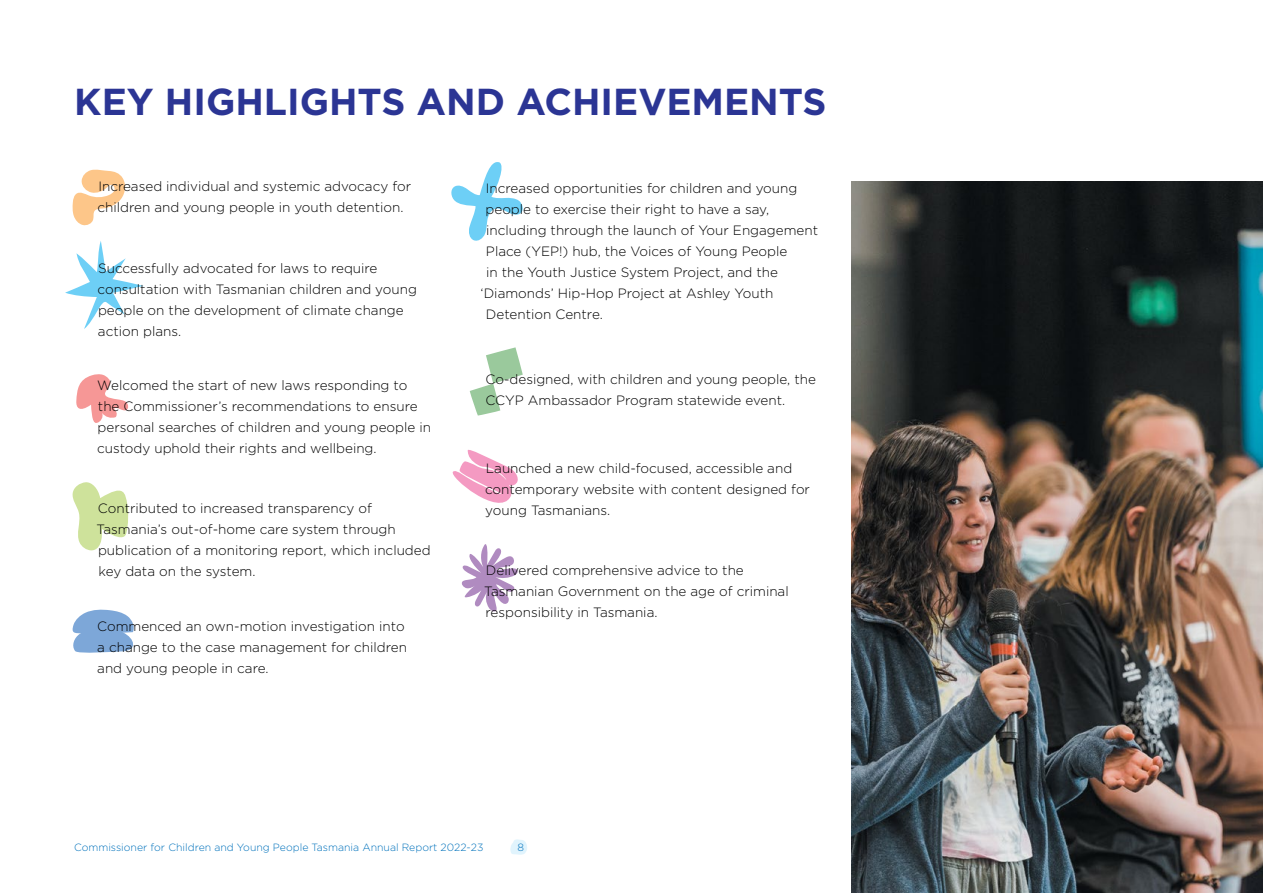
<style>
.page{position:relative;width:1263px;height:893px;background:#fff}
.page>*{position:absolute;margin:0;border:0;box-sizing:border-box;transform-origin:0 0}
.t1{font:700 37.5px "Gotham";color:#2b3594}
.Paragraph{font:300 13.5px/21px "Gotham";color:#000}
.t2{font:300 10.5px "Gotham";color:#0072bc}
</style>
<div class="page">
<svg style="left:452px;top:449px;width:66px;height:54px"></svg>
<svg style="left:451px;top:162px;width:72px;height:79px"></svg>
<svg style="left:65px;top:241px;width:79px;height:88px"></svg>
<svg style="left:461px;top:544px;width:57px;height:68px"></svg>
<svg style="left:72px;top:609px;width:62px;height:44px"></svg>
<svg style="left:72px;top:482px;width:57px;height:69px"></svg>
<svg style="left:76px;top:374px;width:52px;height:49px"></svg>
<svg style="left:470px;top:347px;width:53px;height:69px"></svg>
<svg style="left:72px;top:169px;width:53px;height:57px"></svg>
<img style="left:851px;top:182px;width:412px;height:711px">
<svg style="left:510px;top:839px;width:17px;height:16px"></svg>
<h1 class="t1" style="left:74px;top:77px;width:754px">KEY HIGHLIGHTS AND ACHIEVEMENTS</h1>
<p class="Paragraph" style="left:98px;top:175px;width:315px">Increased individual and systemic advocacy for children and young people in youth detention.</p>
<p class="Paragraph" style="left:98px;top:257px;width:321px">Successfully advocated for laws to require consultation with Tasmanian children and young people on the development of climate change action plans.</p>
<p class="Paragraph" style="left:97px;top:374px;width:335px">Welcomed the start of new laws responding to the Commissioner’s recommendations to ensure personal searches of children and young people in custody uphold their rights and wellbeing.</p>
<p class="Paragraph" style="left:97px;top:497px;width:335px">Contributed to increased transparency of Tasmania’s out-of-home care system through publication of a monitoring report, which included key data on the system.</p>
<p class="Paragraph" style="left:97px;top:615px;width:311px">Commenced an own-motion investigation into a change to the case management for children and young people in care.</p>
<p class="Paragraph" style="left:486px;top:177px;width:313px">Increased opportunities for children and young</p>
<p class="Paragraph" style="left:485px;top:198px;width:285px">people to exercise their right to have a say,</p>
<p class="Paragraph" style="left:486px;top:219px;width:333px">including through the launch of Your Engagement</p>
<p class="Paragraph" style="left:486px;top:240px;width:303px">Place (YEP!) hub, the Voices of Young People</p>
<p class="Paragraph" style="left:486px;top:261px;width:293px">in the Youth Justice System Project, and the</p>
<p class="Paragraph" style="left:481px;top:282px;width:294px">‘Diamonds’ Hip-Hop Project at Ashley Youth</p>
<p class="Paragraph" style="left:486px;top:303px;width:118px">Detention Centre.</p>
<p class="Paragraph" style="left:485px;top:368px;width:332px">Co-designed, with children and young people, the<br>CCYP Ambassador Program statewide event.</p>
<p class="Paragraph" style="left:485px;top:457px;width:326px">Launched a new child-focused, accessible and contemporary website with content designed for young Tasmanians.</p>
<p class="Paragraph" style="left:484px;top:560px;width:306px">Delivered comprehensive advice to the<br>Tasmanian Government on the age of criminal responsibility in Tasmania.</p>
<p class="t2" style="left:74px;top:840px;width:411px">Commissioner for Children and Young People Tasmania Annual Report 2022-23</p>
<p class="t2" style="left:517px;top:840px;width:8px">8</p>
</div>
